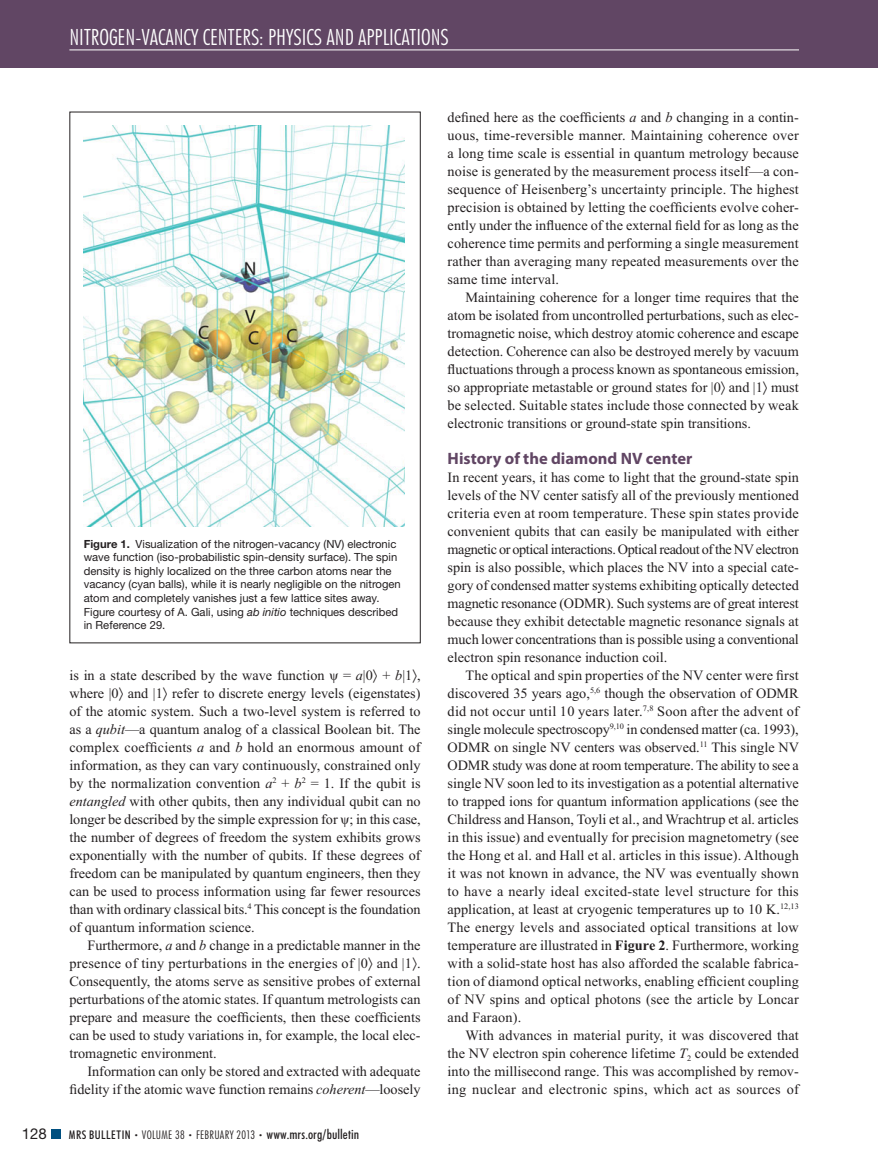
<style>
.page{position:relative;width:878px;height:1175px;background:#fff}
.page>*{position:absolute;margin:0;border:0;box-sizing:border-box;transform-origin:0 0}
.t1{font:300 condensed 22.5px "Futura BT";color:#fff}
.t2{font:700 16.5px "Myriad Pro";color:#614664}
.t3{font:15px "Helvetica Neue LT Std";color:#231f20}
.t4{font:14.25px/18px "Times New Roman";color:#231f20;text-align:justify}
.t5{font:300 condensed 12px "Futura BT";letter-spacing:.02em;color:#231f20}
.t6{font:11.25px/13.5px "Helvetica Neue LT Std";color:#231f20}
.s1{font-weight:700}
.s2{font-style:italic}
.s3{font-weight:500}
.s4{font-size:7.5px}
.s5{font-weight:500;font-size:13.5px}
</style>
<div class="page">
<div style="left:0;top:0;width:878px;height:68px;background:#614664"></div>
<hr style="left:69px;top:50px;width:730px;height:1px;background:#fff">
<div style="left:51px;top:1130px;width:9px;height:8px;background:#005080"></div>
<img style="left:84px;top:126px;width:321px;height:400px">
<h1 class="t1" style="left:69px;top:29px;width:381px">NITROGEN-VACANCY CENTERS: PHYSICS AND APPLICATIONS</h1>
<p class="t6" style="left:84px;top:538px;width:318px"><span class="s1">Figure 1.</span> Visualization of the nitrogen-vacancy (NV) electronic wave function (iso-probabilistic spin-density surface). The spin density is highly localized on the three carbon atoms near the vacancy (cyan balls), while it is nearly negligible on the nitrogen atom and completely vanishes just a few lattice sites away.<br>Figure courtesy of A. Gali, using <span class="s2">ab initio</span> techniques described in Reference 29 .</p>
<p class="t4" style="left:69px;top:667px;width:353px">is in a state described by the wave function ψ = <span class="s2">a</span> |0 〉 + <span class="s2">b</span> |1 〉 , where |0 〉 and |1 〉 refer to discrete energy levels (eigenstates) of the atomic system. Such a two-level system is referred to as a <span class="s2">qubit</span> —a quantum analog of a classical Boolean bit. The complex coefficients <span class="s2">a</span> and <span class="s2">b</span> hold an enormous amount of information, as they can vary continuously, constrained only by the normalization convention <span class="s2">a</span><sup>2</sup> + <span class="s2">b</span><sup>2</sup> = 1. If the qubit is <span class="s2">entangled</span> with other qubits, then any individual qubit can no longer be described by the simple expression for ψ ; in this case, the number of degrees of freedom the system exhibits grows exponentially with the number of qubits. If these degrees of freedom can be manipulated by quantum engineers, then they can be used to process information using far fewer resources than with ordinary classical bits. <sup>4</sup> This concept is the foundation of quantum information science.</p>
<p class="t4" style="left:69px;top:937px;width:353px;text-indent:18px">Furthermore, <span class="s2">a</span> and <span class="s2">b</span> change in a predictable manner in the presence of tiny perturbations in the energies of |0 〉 and |1 〉 .<br>Consequently, the atoms serve as sensitive probes of external perturbations of the atomic states. If quantum metrologists can prepare and measure the coefficients, then these coefficients can be used to study variations in, for example, the local elec&shy;tromagnetic environment.</p>
<p class="t4" style="left:69px;top:1063px;width:353px;text-align:right">Information can only be stored and extracted with adequate fidelity if the atomic wave function remains <span class="s2">coherent</span> —loosely</p>
<p class="t3" style="left:22px;top:1128px;width:27px">128</p>
<p class="t5" style="left:69px;top:1130px;width:292px"><span class="s3">MRS BULLETIN</span> <span class="s4">•</span> VOLUME 38 <span class="s4">•</span> FEBRUARY 2013 <span class="s4">•</span> <span class="s5">www.mrs.org/bulletin</span></p>
<p class="t4" style="left:447px;top:109px;width:353px">defined here as the coefficients <span class="s2">a</span> and <span class="s2">b</span> changing in a contin&shy;uous, time-reversible manner. Maintaining coherence over a long time scale is essential in quantum metrology because noise is generated by the measurement process itself—a con&shy;sequence of Heisenberg’s uncertainty principle. The highest precision is obtained by letting the coefficients evolve coher&shy;ently under the influence of the external field for as long as the coherence time permits and performing a single measurement rather than averaging many repeated measurements over the same time interval.</p>
<p class="t4" style="left:447px;top:289px;width:353px;text-indent:18px">Maintaining coherence for a longer time requires that the atom be isolated from uncontrolled perturbations, such as elec&shy;tromagnetic noise, which destroy atomic coherence and escape detection. Coherence can also be destroyed merely by vacuum fluctuations through a process known as spontaneous emission, so appropriate metastable or ground states for |0 〉 and |1 〉 must be selected. Suitable states include those connected by weak electronic transitions or ground-state spin transitions.</p>
<p class="t2" style="left:447px;top:452px;width:246px">History of the diamond NV center</p>
<p class="t4" style="left:447px;top:469px;width:353px">In recent years, it has come to light that the ground-state spin levels of the NV center satisfy all of the previously mentioned criteria even at room temperature. These spin states provide convenient qubits that can easily be manipulated with either magnetic or optical interactions. Optical readout of the NV electron spin is also possible, which places the NV into a special cate&shy;gory of condensed matter systems exhibiting optically detected magnetic resonance (ODMR). Such systems are of great interest because they exhibit detectable magnetic resonance signals at much lower concentrations than is possible using a conventional electron spin resonance induction coil.</p>
<p class="t4" style="left:447px;top:667px;width:353px;text-indent:18px">The optical and spin properties of the NV center were first discovered 35 years ago, <sup>5,6</sup> though the observation of ODMR did not occur until 10 years later. <sup>7,8</sup> Soon after the advent of single molecule spectroscopy <sup>9,10</sup> in condensed matter (ca. 1993), ODMR on single NV centers was observed. <sup>11</sup> This single NV ODMR study was done at room temperature. The ability to see a single NV soon led to its investigation as a potential alternative to trapped ions for quantum information applications (see the Childress and Hanson, Toyli et al., and Wrachtrup et al. articles in this issue) and eventually for precision magnetometry (see the Hong et al. and Hall et al. articles in this issue). Although it was not known in advance, the NV was eventually shown to have a nearly ideal excited-state level structure for this application, at least at cryogenic temperatures up to 10 K. <sup>12,13<br></sup>The energy levels and associated optical transitions at low temperature are illustrated in <span class="s1">Figure 2</span> . Furthermore, working with a solid-state host has also afforded the scalable fabrica&shy;tion of diamond optical networks, enabling efficient coupling of NV spins and optical photons (see the article by Loncar and Faraon).</p>
<p class="t4" style="left:447px;top:1027px;width:353px;text-indent:18px">With advances in material purity, it was discovered that the NV electron spin coherence lifetime <span class="s2">T</span><sub>2</sub> could be extended into the millisecond range. This was accomplished by remov&shy;ing nuclear and electronic spins, which act as sources of</p>
</div>
